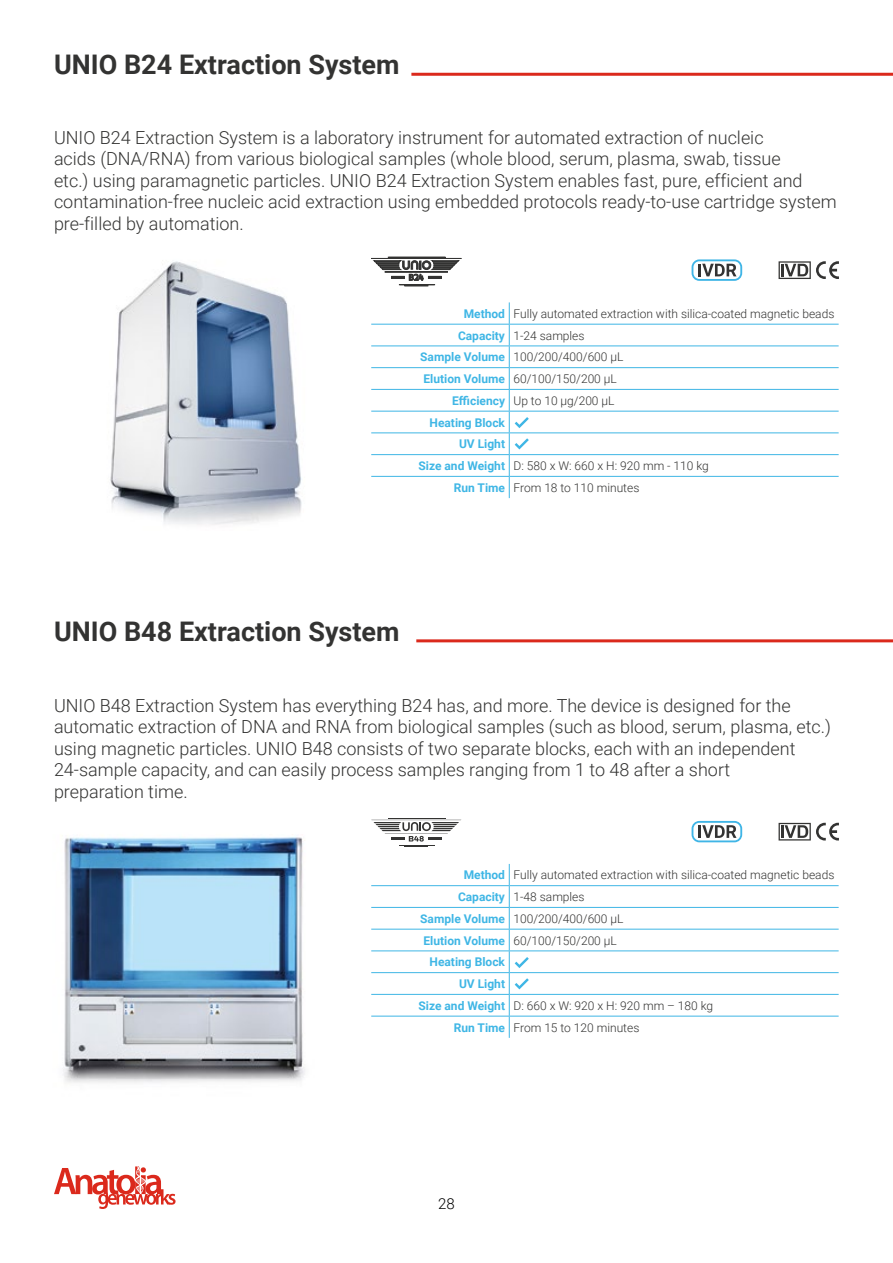
<style>
.page{position:relative;width:893px;height:1263px;background:#fff}
.page>*{position:absolute;margin:0;border:0;box-sizing:border-box;transform-origin:0 0}
.t1{font:700 27px "Roboto";color:#333332}
.t2{font:300 18px/21.6px "Roboto";color:#333332}
.t3{font:300 15px "Roboto";color:#000}
.t4{font:300 12px "Roboto";color:#333332}
.t5{font:700 12px "Roboto";color:#3fb6e5}
.s1{font-weight:700;color:#3fb6e5}
</style>
<div class="page">
<svg style="left:54px;top:1166px;width:122px;height:43px"></svg>
<hr style="left:411px;top:73px;width:482px;height:3px;background:#db291c">
<hr style="left:416px;top:639px;width:477px;height:3px;background:#db291c">
<img style="left:110px;top:261px;width:192px;height:264px">
<img style="left:63px;top:837px;width:242px;height:246px">
<svg style="left:779px;top:261px;width:60px;height:18px"></svg>
<svg style="left:779px;top:823px;width:60px;height:17px"></svg>
<hr style="left:371px;top:324px;width:138px;height:1px;background:#3fb6e5">
<hr style="left:509px;top:324px;width:330px;height:1px;background:#3fb6e5">
<hr style="left:371px;top:345px;width:138px;height:1px;background:#3fb6e5">
<hr style="left:509px;top:345px;width:330px;height:1px;background:#3fb6e5">
<hr style="left:371px;top:367px;width:138px;height:1px;background:#3fb6e5">
<hr style="left:509px;top:367px;width:330px;height:1px;background:#3fb6e5">
<hr style="left:371px;top:389px;width:138px;height:1px;background:#3fb6e5">
<hr style="left:509px;top:389px;width:330px;height:1px;background:#3fb6e5">
<hr style="left:371px;top:411px;width:138px;height:1px;background:#3fb6e5">
<hr style="left:509px;top:411px;width:330px;height:1px;background:#3fb6e5">
<hr style="left:371px;top:432px;width:138px;height:1px;background:#3fb6e5">
<hr style="left:509px;top:432px;width:330px;height:1px;background:#3fb6e5">
<hr style="left:371px;top:454px;width:138px;height:1px;background:#3fb6e5">
<hr style="left:509px;top:454px;width:330px;height:1px;background:#3fb6e5">
<hr style="left:371px;top:476px;width:138px;height:1px;background:#3fb6e5">
<hr style="left:509px;top:476px;width:330px;height:1px;background:#3fb6e5">
<hr style="left:371px;top:885px;width:138px;height:1px;background:#3fb6e5">
<hr style="left:509px;top:885px;width:330px;height:1px;background:#3fb6e5">
<hr style="left:371px;top:907px;width:138px;height:1px;background:#3fb6e5">
<hr style="left:509px;top:907px;width:330px;height:1px;background:#3fb6e5">
<hr style="left:371px;top:929px;width:138px;height:1px;background:#3fb6e5">
<hr style="left:509px;top:929px;width:330px;height:1px;background:#3fb6e5">
<hr style="left:371px;top:950px;width:138px;height:1px;background:#3fb6e5">
<hr style="left:509px;top:950px;width:330px;height:1px;background:#3fb6e5">
<hr style="left:371px;top:972px;width:138px;height:1px;background:#3fb6e5">
<hr style="left:509px;top:972px;width:330px;height:1px;background:#3fb6e5">
<hr style="left:371px;top:994px;width:138px;height:1px;background:#3fb6e5">
<hr style="left:509px;top:994px;width:330px;height:1px;background:#3fb6e5">
<hr style="left:371px;top:1016px;width:138px;height:1px;background:#3fb6e5">
<hr style="left:509px;top:1016px;width:330px;height:1px;background:#3fb6e5">
<svg style="left:509px;top:302px;width:20px;height:196px"></svg>
<svg style="left:509px;top:864px;width:20px;height:174px"></svg>
<hr style="left:388px;top:257px;width:57px;height:1px;background:#333332">
<hr style="left:371px;top:258px;width:90px;height:1px;background:#333332">
<svg style="left:373px;top:260px;width:87px;height:27px"></svg>
<hr style="left:388px;top:818px;width:57px;height:1px;background:#333332">
<hr style="left:399px;top:846px;width:36px;height:1px;background:#333332">
<hr style="left:371px;top:820px;width:90px;height:1px;background:#333332">
<svg style="left:373px;top:822px;width:86px;height:19px"></svg>
<svg style="left:692px;top:821px;width:50px;height:21px"></svg>
<svg style="left:692px;top:259px;width:50px;height:22px"></svg>
<h1 class="t1" style="left:54px;top:46px;width:347px">UNIO B24 Extraction System</h1>
<p class="t2" style="left:54px;top:126px;width:784px">UNIO B24 Extraction System is a laboratory instrument for automated extraction of nucleic<br>acids (DNA/RNA) from various biological samples (whole blood, serum, plasma, swab, tissue<br>etc.) using paramagnetic particles. UNIO B24 Extraction System enables fast, pure, efficient and contamination-free nucleic acid extraction using embedded protocols ready-to-use cartridge system pre-filled by automation.</p>
<p class="t4" style="left:464px;top:305px;width:372px"><span class="s1">Method</span> Fully automated extraction with silica-coated magnetic beads</p>
<p class="t4" style="left:458px;top:327px;width:128px"><span class="s1">Capacity</span> 1-24 samples</p>
<p class="t4" style="left:420px;top:349px;width:205px"><span class="s1">Sample Volume</span> 100/200/400/600 µL</p>
<p class="t4" style="left:423px;top:370px;width:195px"><span class="s1">Elution Volume</span> 60/100/150/200 µL</p>
<p class="t4" style="left:452px;top:392px;width:164px"><span class="s1">Efficiency</span> Up to 10 µg/200 µL</p>
<p class="t5" style="left:430px;top:414px;width:77px">Heating Block</p>
<p class="t5" style="left:459px;top:436px;width:48px">UV Light</p>
<p class="t4" style="left:418px;top:457px;width:292px"><span class="s1">Size and Weight</span> D: 580 x W: 660 x H: 920 mm - 110 kg</p>
<p class="t4" style="left:454px;top:479px;width:187px"><span class="s1">Run Time</span> From 18 to 110 minutes</p>
<h1 class="t1" style="left:54px;top:612px;width:347px">UNIO B48 Extraction System</h1>
<p class="t2" style="left:54px;top:694px;width:778px">UNIO B48 Extraction System has everything B24 has, and more. The device is designed for the automatic extraction of DNA and RNA from biological samples (such as blood, serum, plasma, etc.) using magnetic particles. UNIO B48 consists of two separate blocks, each with an independent 24-sample capacity, and can easily process samples ranging from 1 to 48 after a short<br>preparation time.</p>
<p class="t4" style="left:464px;top:867px;width:372px"><span class="s1">Method</span> Fully automated extraction with silica-coated magnetic beads</p>
<p class="t4" style="left:458px;top:888px;width:128px"><span class="s1">Capacity</span> 1-48 samples</p>
<p class="t4" style="left:420px;top:910px;width:205px"><span class="s1">Sample Volume</span> 100/200/400/600 μL</p>
<p class="t4" style="left:423px;top:932px;width:195px"><span class="s1">Elution Volume</span> 60/100/150/200 µL</p>
<p class="t5" style="left:430px;top:953px;width:77px">Heating Block</p>
<p class="t5" style="left:459px;top:975px;width:48px">UV Light</p>
<p class="t4" style="left:418px;top:997px;width:296px"><span class="s1">Size and Weight</span> D: 660 x W: 920 x H: 920 mm – 180 kg</p>
<p class="t4" style="left:454px;top:1019px;width:187px"><span class="s1">Run Time</span> From 15 to 120 minutes</p>
<p class="t3" style="left:438px;top:1193px;width:18px">28</p>
</div>
